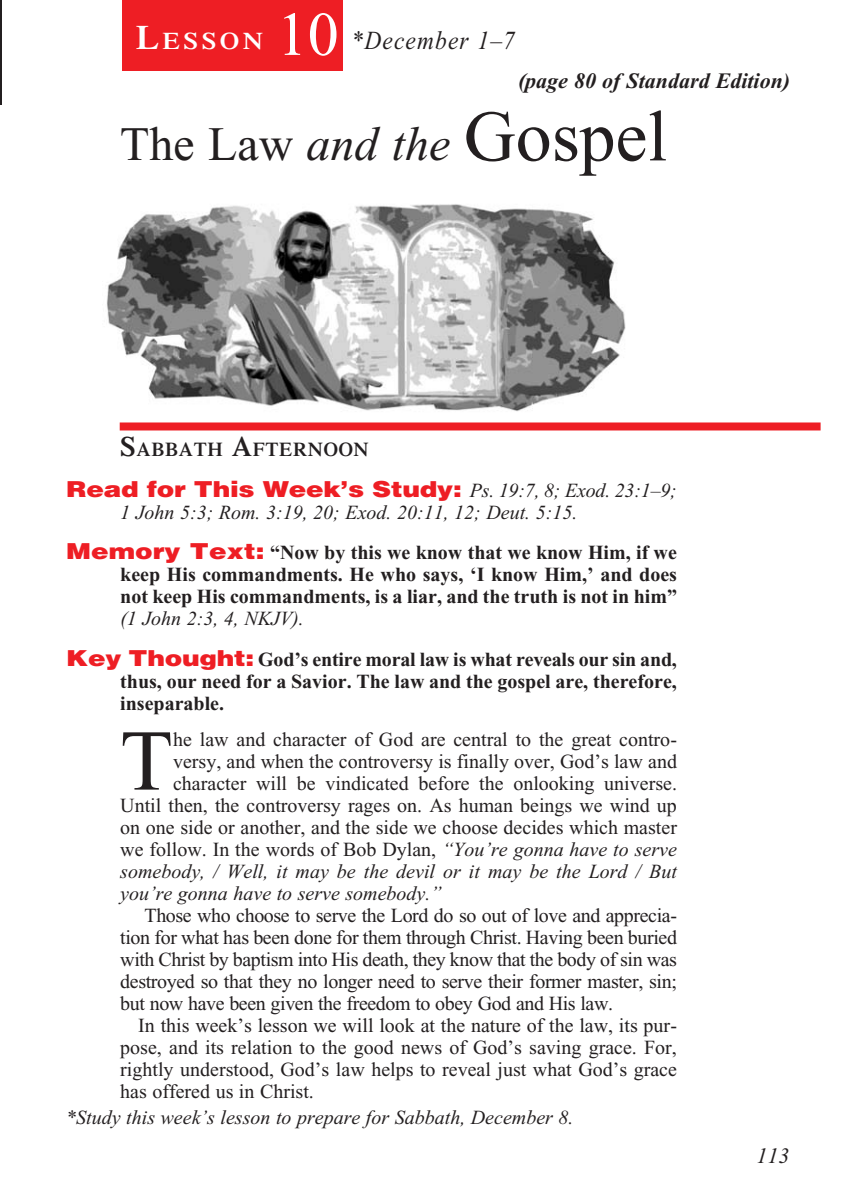
<style>
.page{position:relative;width:864px;height:1188px;background:#fff}
.page>*{position:absolute;margin:0;border:0;box-sizing:border-box;transform-origin:0 0}
._4-Body_Copy{font:86.4px "Times New Roman";color:#231f20}
.t1{font:62px "Times New Roman";color:#fff}
._1-Lesson_Title{font:48px "Times New Roman";color:#231f20}
._00-Month-Day{font:italic 26px "Times New Roman";letter-spacing:.05em;color:#231f20;scale:.9 1}
.t2{font:600 23.8px "Times";letter-spacing:.145em;color:#fff;scale:1.1 1}
._6-question{font:900 22px "Helvetica";letter-spacing:-.01em;color:#ee1e24;scale:1.2 1}
.t3{font:italic 700 22px "Times New Roman";color:#231f20}
.t4{font:italic 22px "Times New Roman";color:#231f20}
._4-Body_Copy-2{font:20px/22px "Times New Roman";color:#231f20;text-align:justify}
._6-question-2{font:700 20px/22px "Times New Roman";color:#231f20;text-align:justify}
._4-Body_Copy-3{font:italic 20px "Times New Roman";color:#231f20}
.Study_this_week_s{font:italic 20px "Times New Roman";color:#231f20}
._6-question-3{font:italic 20px "Times New Roman";color:#231f20}
._3-Sabbath_Afternoon{font:600 19.6px "Times";letter-spacing:.035em;color:#231f20}
.s1{font-size:34px}
.s2{font-style:italic}
.s3{font-size:72px}
.s4{font-size:28px}
.s5{font-family:"Times New Roman";font-weight:400;font-style:italic;font-size:20px;color:#231f20}
.s6{font-family:"Helvetica";font-weight:900;font-size:22px;color:#ee1e24}
.s7{font-weight:400;font-style:italic}
</style>
<div class="page">
<hr style="left:0;top:0;width:1px;height:104px;background:#231f20">
<div style="left:122px;top:0;width:221px;height:70px;background:#ee1e24"></div>
<img style="left:107px;top:204px;width:519px;height:208px">
<div style="left:120px;top:422px;width:701px;height:8px;background:#ee1e24"></div>
<p class="t2" style="left:136px;top:27px;width:117px"><span class="s1">L</span>ESSON</p>
<p class="t1" style="left:277px;top:0;width:63px">10</p>
<p class="_00-Month-Day" style="left:352px;top:27px;width:183px">*December 1–7</p>
<p class="t3" style="left:518px;top:69px;width:274px">(page 80 of Standard Edition)</p>
<p class="_1-Lesson_Title" style="left:120px;top:118px;width:549px">The Law <span class="s2">and the</span> <span class="s3">Gospel</span></p>
<p class="_3-Sabbath_Afternoon" style="left:120px;top:438px;width:250px"><span class="s4">S</span>ABBATH <span class="s4">A</span>FTERNOON</p>
<p class="_6-question" style="left:66px;top:475px;width:510px">Read for This Week’s Study: <span class="s5">Ps. 19:7, 8; Exod. 23:1–9;</span></p>
<p class="_6-question-3" style="left:120px;top:501px;width:459px">1 John 5:3; Rom. 3:19, 20; Exod. 20:11, 12; Deut. 5:15.</p>
<p class="_6-question-2" style="left:120px;top:542px;width:558px;text-indent:-54px"><span class="s6">Memory Text:</span> “Now by this we know that we know Him, if we keep His commandments. He who says, ‘I know Him,’ and does not keep His commandments, is a liar, and the truth is not in him” <span class="s7">(1 John 2:3, 4, NKJV).</span></p>
<p class="_6-question-2" style="left:120px;top:648px;width:558px;text-indent:-54px"><span class="s6">Key Thought:</span> God’s entire moral law is what reveals our sin and, thus, our need for a Savior. The law and the gospel are, therefore, inseparable.</p>
<p class="_4-Body_Copy" style="left:120px;top:714px;width:54px">T</p>
<p class="_4-Body_Copy-2" style="left:173px;top:728px;width:505px">he law and character of God are central to the great contro-</p>
<p class="_4-Body_Copy-2" style="left:173px;top:750px;width:505px">versy, and when the controversy is finally over, God’s law and</p>
<p class="_4-Body_Copy-2" style="left:173px;top:772px;width:505px">character will be vindicated before the onlooking universe.</p>
<p class="_4-Body_Copy-2" style="left:120px;top:794px;width:558px">Until then, the controversy rages on. As human beings we wind up</p>
<p class="_4-Body_Copy-2" style="left:120px;top:816px;width:558px">on one side or another, and the side we choose decides which master</p>
<p class="_4-Body_Copy-2" style="left:120px;top:838px;width:558px">we follow. In the words of Bob Dylan, <span class="s2">“You’re gonna have to serve</span></p>
<p class="_4-Body_Copy-3" style="left:120px;top:860px;width:558px">somebody, / Well, it may be the devil or it may be the Lord / But</p>
<p class="_4-Body_Copy-3" style="left:120px;top:882px;width:323px">you’re gonna have to serve somebody.”</p>
<p class="_4-Body_Copy-2" style="left:120px;top:904px;width:558px;text-indent:24px">Those who choose to serve the Lord do so out of love and apprecia&shy;tion for what has been done for them through Christ. Having been buried with Christ by baptism into His death, they know that the body of sin was destroyed so that they no longer need to serve their former master, sin; but now have been given the freedom to obey God and His law.</p>
<p class="_4-Body_Copy-2" style="left:120px;top:1014px;width:558px;text-indent:18px">In this week’s lesson we will look at the nature of the law, its pur&shy;pose, and its relation to the good news of God’s saving grace. For, rightly understood, God’s law helps to reveal just what God’s grace has offered us in Christ.</p>
<p class="Study_this_week_s" style="left:66px;top:1106px;width:509px">*Study this week’s lesson to prepare for Sabbath, December 8.</p>
<p class="t4" style="left:756px;top:1144px;width:34px">113</p>
</div>
